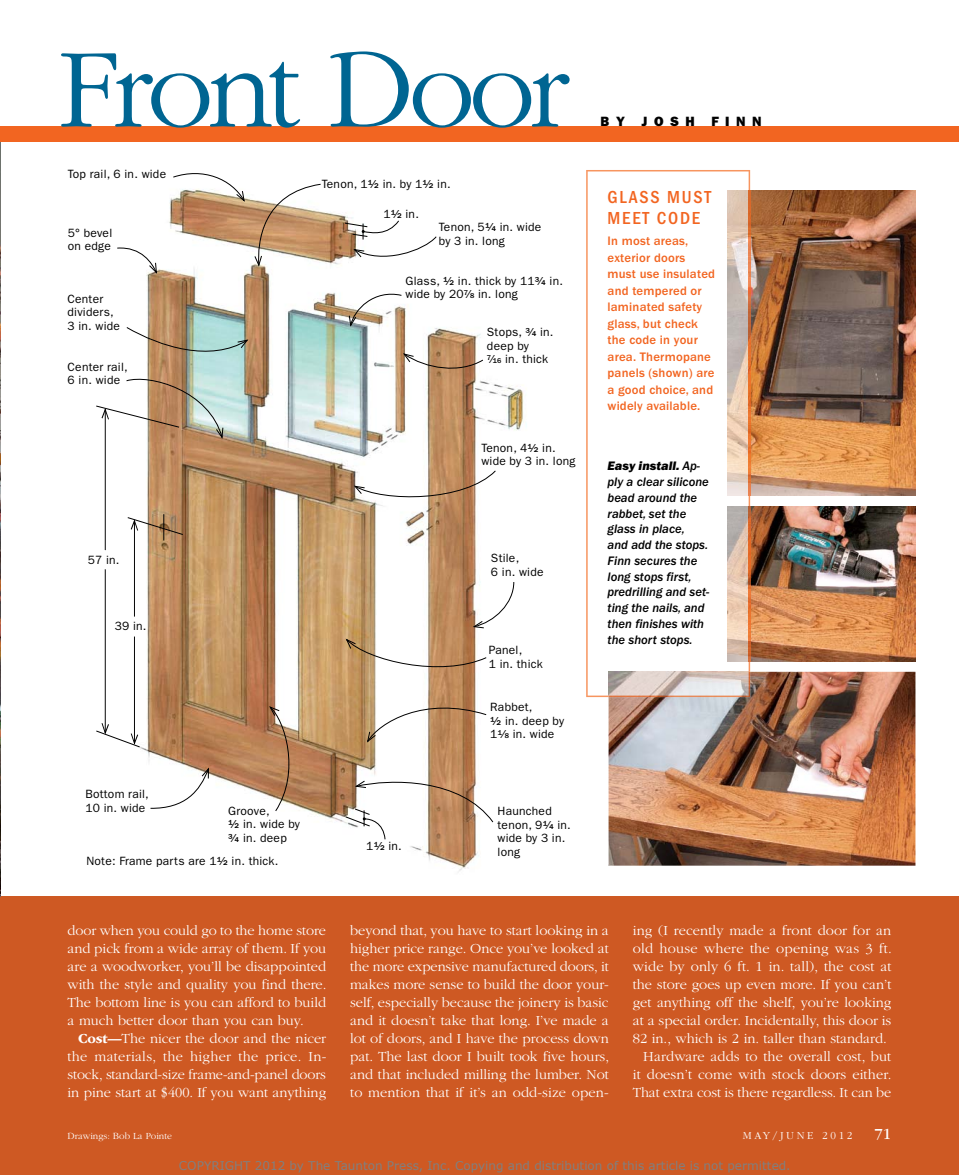
<style>
.page{position:relative;width:959px;height:1175px;background:#fff}
.page>*{position:absolute;margin:0;border:0;box-sizing:border-box;transform-origin:0 0}
.t1{font:300 117px "ITC Garamond Std";letter-spacing:-.045em;color:#006592}
.t2{font:500 condensed 18px/21px "ITC Franklin Gothic Std";letter-spacing:.1em;color:#f26521}
.t3{font:16.05px "ITC Garamond Std";color:#fff}
.t4{font:300 14.4px/18px "ITC Garamond Std";color:#fff;text-align:justify}
.t5{font:13.5px "ITC Franklin Gothic Std Hvy";letter-spacing:.485em;color:#000}
.t6{font:12.75px/15.8px "ITC Franklin Gothic Std Med It";color:#000}
.t7{font:500 12.75px/16.5px "ITC Franklin Gothic Std";letter-spacing:.015em;color:#f26521}
.t8{font:12.75px "ITC Franklin Gothic Std Hvy It";color:#000}
.t9{font:12px/13.5px "ITC Franklin Gothic Std";letter-spacing:.02em;color:#000}
.t10{font:12px "Verdana";color:#808080}
.t11{font:300 11.1px "ITC Garamond Std";color:#fff}
.t12{font:300 9.75px "ITC Garamond Std";color:#fff}
.s1{font-weight:500}
.s2{font-weight:500;font-size:7.2px}
.s3{font-family:"ITC Franklin Gothic Std Med It"}
.s4{font-weight:700}
</style>
<div class="page">
<img style="left:104px;top:198px;width:423px;height:673px">
<img style="left:608px;top:672px;width:307px;height:193px">
<div style="left:0;top:896px;width:958px;height:278px;background:#ce5923"></div>
<img style="left:0;top:141px;width:1px;height:755px">
<div style="left:0;top:126px;width:958px;height:15px;background:#f26521"></div>
<svg style="left:172px;top:173px;width:73px;height:29px"></svg>
<svg style="left:126px;top:326px;width:123px;height:37px"></svg>
<hr style="left:134px;top:521px;width:1px;height:95px;background:#000">
<hr style="left:134px;top:636px;width:1px;height:107px;background:#000">
<svg style="left:366px;top:695px;width:121px;height:48px"></svg>
<svg style="left:150px;top:766px;width:59px;height:43px"></svg>
<svg style="left:402px;top:353px;width:82px;height:21px"></svg>
<svg style="left:472px;top:581px;width:42px;height:47px"></svg>
<svg style="left:268px;top:705px;width:33px;height:107px"></svg>
<svg style="left:127px;top:514px;width:57px;height:26px"></svg>
<hr style="left:105px;top:409px;width:1px;height:141px;background:#000">
<hr style="left:105px;top:569px;width:1px;height:164px;background:#000">
<svg style="left:96px;top:722px;width:45px;height:26px"></svg>
<svg style="left:348px;top:289px;width:54px;height:38px"></svg>
<svg style="left:344px;top:220px;width:93px;height:45px"></svg>
<svg style="left:116px;top:246px;width:41px;height:28px"></svg>
<svg style="left:353px;top:470px;width:143px;height:32px"></svg>
<svg style="left:254px;top:183px;width:67px;height:84px"></svg>
<img style="left:750px;top:190px;width:165px;height:305px">
<img style="left:750px;top:506px;width:165px;height:155px">
<svg style="left:586px;top:170px;width:164px;height:527px"></svg>
<img style="left:608px;top:672px;width:142px;height:25px">
<svg style="left:345px;top:638px;width:142px;height:40px"></svg>
<svg style="left:96px;top:374px;width:128px;height:65px"></svg>
<svg style="left:345px;top:778px;width:149px;height:62px"></svg>
<h1 class="t1" style="left:58px;top:27px;width:512px">Front Door</h1>
<p class="t9" style="left:68px;top:167px;width:100px">Top rail, 6 in. wide</p>
<p class="t9" style="left:68px;top:226px;width:46px">5° bevel on edge</p>
<p class="t9" style="left:68px;top:292px;width:54px">Center dividers,<br>3 in. wide</p>
<p class="t9" style="left:68px;top:360px;width:62px">Center rail,<br>6 in. wide</p>
<p class="t9" style="left:88px;top:553px;width:33px">57 in.</p>
<p class="t9" style="left:115px;top:619px;width:33px">39 in.</p>
<p class="t9" style="left:322px;top:177px;width:130px">Tenon, 1<span class="s1">½</span> in. by 1<span class="s1">½</span> in.</p>
<p class="t9" style="left:383px;top:207px;width:37px">1<span class="s1">½</span> in.</p>
<p class="t9" style="left:439px;top:221px;width:104px">Tenon, 5<span class="s1">¼</span> in. wide by 3 in. long</p>
<p class="t9" style="left:405px;top:274px;width:159px">Glass, <span class="s1">½</span> in. thick by 11<span class="s1">¾</span> in. wide by 20<sup>7</sup><span class="s1">⁄</span><span class="s2">8</span> in. long</p>
<p class="t9" style="left:487px;top:325px;width:68px">Stops, <span class="s1">¾</span> in. deep by<br><sup>7</sup><span class="s1">⁄</span><span class="s2">16</span> in. thick</p>
<p class="t9" style="left:481px;top:441px;width:96px">Tenon, 4<span class="s1">½</span> in. wide by 3 in. long</p>
<p class="t9" style="left:491px;top:551px;width:54px">Stile,<br>6 in. wide</p>
<p class="t9" style="left:489px;top:643px;width:55px">Panel,<br>1 in. thick</p>
<p class="t9" style="left:490px;top:700px;width:75px">Rabbet,<br><span class="s1">½</span> in. deep by<br>1<sup>1</sup><span class="s1">⁄</span><span class="s2">8</span> in. wide</p>
<p class="t9" style="left:85px;top:787px;width:65px">Bottom rail,<br>10 in. wide</p>
<p class="t9" style="left:228px;top:803px;width:73px">Groove,<br><span class="s1">½</span> in. wide by <span class="s1">¾</span> in. deep</p>
<p class="t9" style="left:497px;top:804px;width:75px">Haunched tenon, 9<span class="s1">¼</span> in. wide by 3 in. long</p>
<p class="t9" style="left:366px;top:839px;width:37px">1<span class="s1">½</span> in.</p>
<p class="t9" style="left:86px;top:854px;width:193px">Note: Frame parts are 1<span class="s1">½</span> in. thick.</p>
<p class="t5" style="left:600px;top:113px;width:162px">BY JOSH FINN</p>
<p class="t2" style="left:607px;top:186px;width:105px">GLASS MUST<br>MEET CODE</p>
<p class="t7" style="left:607px;top:233px;width:109px">In most areas, exterior doors must use insulated and tempered or laminated safety glass, but check the code in your area. Thermopane panels (shown) are a good choice, and widely available.</p>
<p class="t8" style="left:607px;top:458px;width:94px">Easy install. <span class="s3">Ap-</span></p>
<p class="t6" style="left:607px;top:474px;width:103px">ply a clear silicone bead around the rabbet, set the glass in place,<br>and add the stops.<br>Finn secures the long stops first, predrilling and set&shy;ting the nails, and then finishes with the short stops.</p>
<p class="t4" style="left:68px;top:921px;width:260px">door when you could go to the home store and pick from a wide array of them. If you are a woodworker, you’ll be disappointed with the style and quality you find there.<br>The bottom line is you can afford to build a much better door than you can buy.</p>
<p class="t4" style="left:68px;top:1029px;width:260px;text-indent:10px"><span class="s4">Cost—</span>The nicer the door and the nicer the materials, the higher the price. In&shy;stock, standard-size frame-and-panel doors in pine start at $400. If you want anything</p>
<p class="t4" style="left:350px;top:921px;width:260px">beyond that, you have to start looking in a higher price range. Once you’ve looked at the more expensive manufactured doors, it makes more sense to build the door your&shy;self, especially because the joinery is basic and it doesn’t take that long. I’ve made a lot of doors, and I have the process down pat. The last door I built took five hours, and that included milling the lumber. Not to mention that if it’s an odd-size open-</p>
<p class="t4" style="left:632px;top:921px;width:260px">ing (I recently made a front door for an</p>
<p class="t4" style="left:632px;top:939px;width:260px">old house where the opening was 3 ft.</p>
<p class="t4" style="left:632px;top:957px;width:260px">wide by only 6 ft. 1 in. tall), the cost at</p>
<p class="t4" style="left:632px;top:975px;width:260px">the store goes up even more. If you can’t</p>
<p class="t4" style="left:632px;top:993px;width:260px">get anything off the shelf, you’re looking</p>
<p class="t4" style="left:632px;top:1011px;width:260px">at a special order. Incidentally, this door is</p>
<p class="t4" style="left:632px;top:1029px;width:255px">82 in., which is 2 in. taller than standard.</p>
<p class="t4" style="left:643px;top:1047px;width:249px">Hardware adds to the overall cost, but</p>
<p class="t4" style="left:632px;top:1065px;width:260px">it doesn’t come with stock doors either.</p>
<p class="t4" style="left:633px;top:1083px;width:260px">That extra cost is there regardless. It can be</p>
<p class="t11" style="left:742px;top:1129px;width:111px">MAY/JUNE 2012</p>
<p class="t3" style="left:874px;top:1125px;width:18px">71</p>
<p class="t10" style="left:179px;top:1158px;width:613px">COPYRIGHT 2012 by The Taunton Press, Inc. Copying and distribution of this article is not permitted.</p>
<p class="t12" style="left:68px;top:1131px;width:106px">Drawings: Bob La Pointe</p>
</div>
